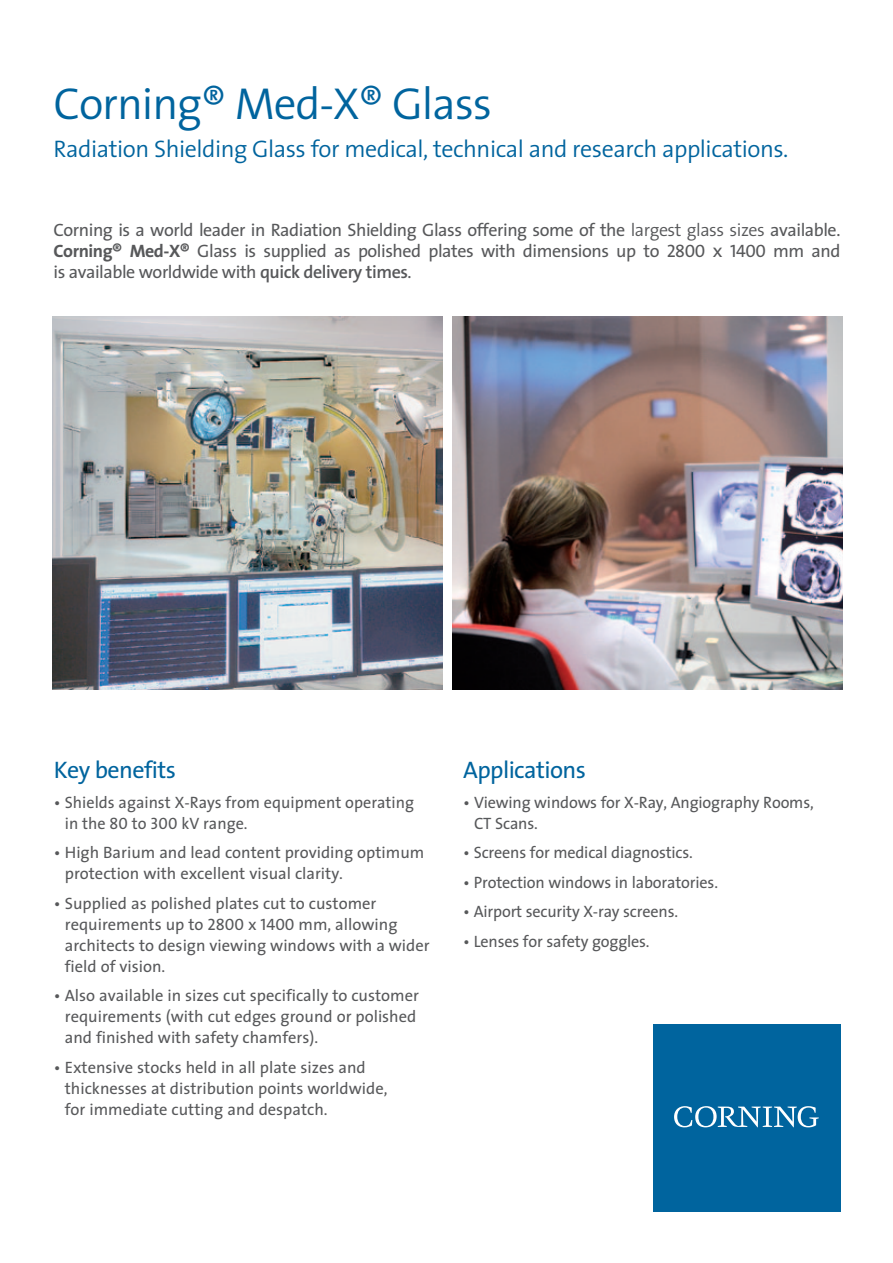
<style>
.page{position:relative;width:893px;height:1263px;background:#fff}
.page>*{position:absolute;margin:0;border:0;box-sizing:border-box;transform-origin:0 0}
.t1{font:300 45px "The Sans";letter-spacing:-.025em;color:#00649e}
.t2{font:300 24px "The Sans";letter-spacing:-.02em;color:#00649e}
.t3{font:24px "The Sans";letter-spacing:-.025em;color:#00649e}
.t4{font:18px/21px "The Sans";letter-spacing:-.025em;color:#57585a;text-align:justify}
.t5{font:16.5px/21px "The Sans";color:#57585a}
.s1{font-family:"The Sans B4";font-weight:300}
.s2{font-weight:700}
.s3{font-family:"The Sans Caps"}
.s4{font-family:"The Sans B6";font-weight:600}
</style>
<div class="page">
<div style="left:653px;top:1024px;width:188px;height:188px;background:#00649e"></div>
<svg style="left:674px;top:1106px;width:145px;height:21px"></svg>
<img style="left:52px;top:317px;width:390px;height:372px">
<img style="left:453px;top:317px;width:390px;height:372px">
<p class="t1" style="left:54px;top:67px;width:440px">Corning® Med-X® Glass</p>
<p class="t2" style="left:54px;top:129px;width:736px">Radiation Shielding Glass for medical, technical and research applications.</p>
<p class="t4" style="left:54px;top:219px;width:788px">Corning is a world leader in Radiation Shielding Glass offering some of the <span class="s1">largest glass sizes</span> available.<br><span class="s2">Corning® Med-X®</span> Glass is supplied as polished plates with dimensions up to <span class="s3">2800 x 1400</span> mm and is available worldwide with <span class="s4">quick delivery times</span>.</p>
<p class="t3" style="left:54px;top:750px;width:124px">Key benefits</p>
<p class="t5" style="left:65px;top:791px;width:351px;text-indent:-11px">• Shields against X-Rays from equipment operating in the <span class="s3">80</span> to <span class="s3">300</span> kV range.</p>
<p class="t5" style="left:65px;top:842px;width:361px;text-indent:-11px">• High Barium and lead content providing optimum protection with excellent visual clarity.</p>
<p class="t5" style="left:65px;top:892px;width:366px;text-indent:-11px">• Supplied as polished plates cut to customer requirements up to <span class="s3">2800</span> x <span class="s3">1400</span> mm, allowing architects to design viewing windows with a wider field of vision.</p>
<p class="t5" style="left:65px;top:985px;width:356px;text-indent:-11px">• Also available in sizes cut specifically to customer requirements (with cut edges ground or polished and finished with safety chamfers).</p>
<p class="t5" style="left:65px;top:1056px;width:324px;text-indent:-11px">• Extensive stocks held in all plate sizes and thicknesses at distribution points worldwide, for immediate cutting and despatch.</p>
<p class="t3" style="left:463px;top:750px;width:124px">Applications</p>
<p class="t5" style="left:474px;top:791px;width:341px;text-indent:-11px">• Viewing windows for X-Ray, Angiography Rooms,<br>CT Scans.</p>
<p class="t5" style="left:463px;top:842px;width:231px">• Screens for medical diagnostics.</p>
<p class="t5" style="left:463px;top:871px;width:256px">• Protection windows in laboratories.</p>
<p class="t5" style="left:463px;top:901px;width:216px">• Airport security X-ray screens.</p>
<p class="t5" style="left:463px;top:930px;width:188px">• Lenses for safety goggles.</p>
</div>
